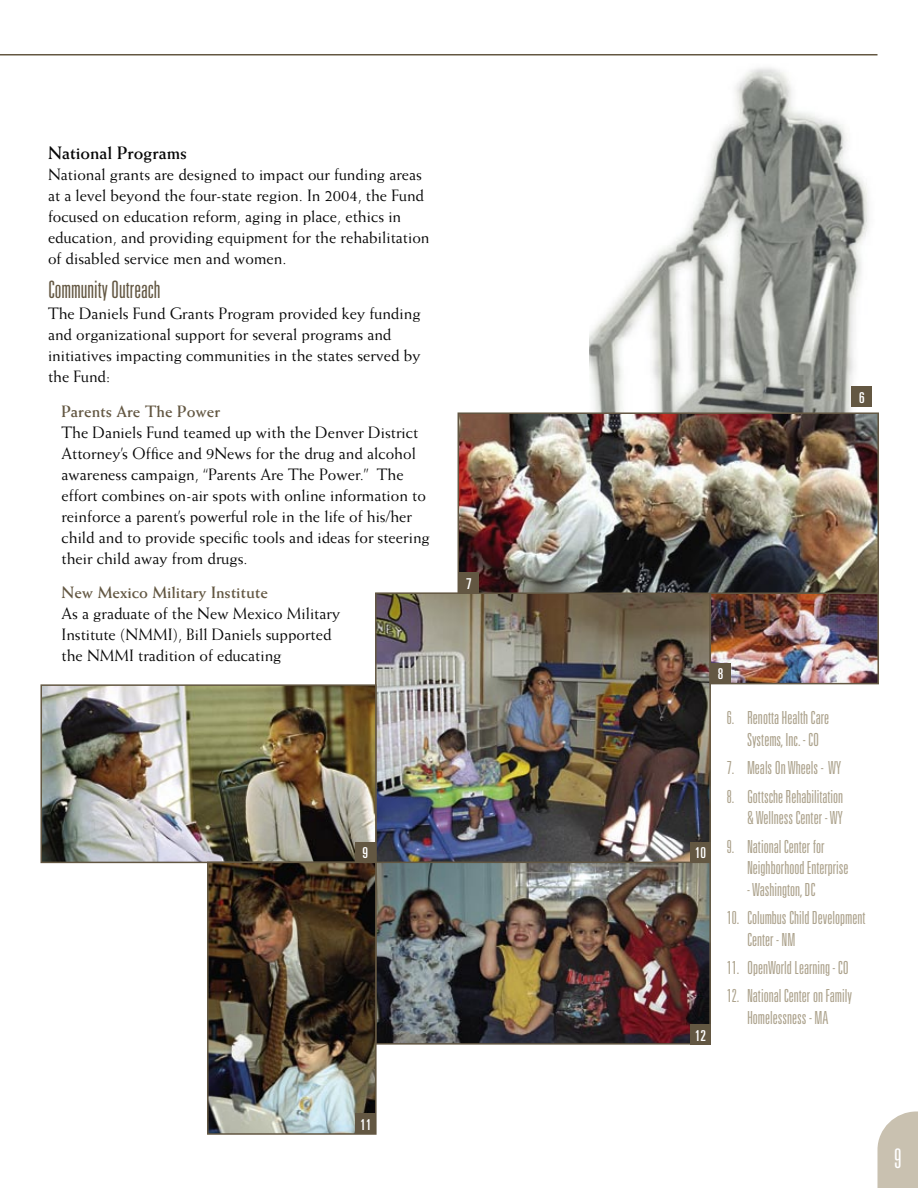
<style>
.page{position:relative;width:918px;height:1188px;background:#fff}
.page>*{position:absolute;margin:0;border:0;box-sizing:border-box;transform-origin:0 0}
.t1{font:300 ultra-condensed 27px "Univers";color:#fff}
.t2{font:300 ultra-condensed 24px "Univers";color:#635742}
.t3{font:300 ultra-condensed 18px/21.6px "Univers";color:#aca28c;text-align:center}
.t4{font:700 18px "Weiss";color:#070707}
.t5{font:16.5px/21px "Weiss";color:#070707}
.t6{font:700 16.5px "Weiss";color:#635742}
.t7{font:ultra-condensed 15px "Univers";color:#fff}
</style>
<div class="page">
<svg style="left:879px;top:1111px;width:39px;height:77px"></svg>
<img style="left:0;top:54px;width:879px;height:1134px">
<p class="t4" style="left:48px;top:142px;width:140px">National Programs</p>
<p class="t5" style="left:48px;top:164px;width:383px">National grants are designed to impact our funding areas at a level beyond the four-state region. In 2004, the Fund focused on education reform, aging in place, ethics in education, and providing equipment for the rehabilitation of disabled service men and women.</p>
<h2 class="t2" style="left:48px;top:277px;width:114px">Community Outreach</h2>
<p class="t5" style="left:48px;top:303px;width:374px">The Daniels Fund Grants Program provided key funding and organizational support for several programs and initiatives impacting communities in the states served by the Fund:</p>
<p class="t6" style="left:62px;top:401px;width:160px">Parents Are The Power</p>
<p class="t5" style="left:62px;top:422px;width:370px">The Daniels Fund teamed up with the Denver District Attorney’s Office and 9News for the drug and alcohol awareness campaign, “Parents Are The Power.” The effort combines on-air spots with online information to reinforce a parent’s powerful role in the life of his/her child and to provide specific tools and ideas for steering their child away from drugs.</p>
<p class="t6" style="left:62px;top:583px;width:208px">New Mexico Military Institute</p>
<p class="t5" style="left:62px;top:603px;width:280px">As a graduate of the New Mexico Military<br>Institute (NMMI), Bill Daniels supported the NMMI tradition of educating</p>
<p class="t7" style="left:466px;top:575px;width:7px">7</p>
<p class="t7" style="left:363px;top:844px;width:7px">9</p>
<p class="t7" style="left:695px;top:844px;width:13px">10</p>
<p class="t7" style="left:695px;top:1027px;width:13px">12</p>
<p class="t7" style="left:718px;top:665px;width:7px">8</p>
<p class="t7" style="left:859px;top:389px;width:7px">6</p>
<p class="t3" style="left:727px;top:707px;width:104px">6. Renotta Health Care<br>Systems, Inc. - CO</p>
<p class="t3" style="left:727px;top:757px;width:116px">7. Meals On Wheels - WY</p>
<p class="t3" style="left:727px;top:785px;width:118px;text-align:right">8. Gottsche Rehabilitation &amp; Wellness Center - WY</p>
<p class="t3" style="left:747px;top:835px;width:103px;text-align:left;text-indent:-20px">9. National Center for<br>Neighborhood Enterprise</p>
<p class="t3" style="left:747px;top:878px;width:70px">- Washington, DC</p>
<p class="t3" style="left:747px;top:907px;width:120px;text-align:left;text-indent:-20px">10. Columbus Child Development<br>Center - NM</p>
<p class="t3" style="left:727px;top:957px;width:124px">11. OpenWorld Learning - CO</p>
<p class="t3" style="left:727px;top:985px;width:127px">12. National Center on Family<br>Homelessness - MA</p>
<p class="t7" style="left:360px;top:1116px;width:13px">11</p>
<h1 class="t1" style="left:894px;top:1144px;width:9px">9</h1>
</div>
